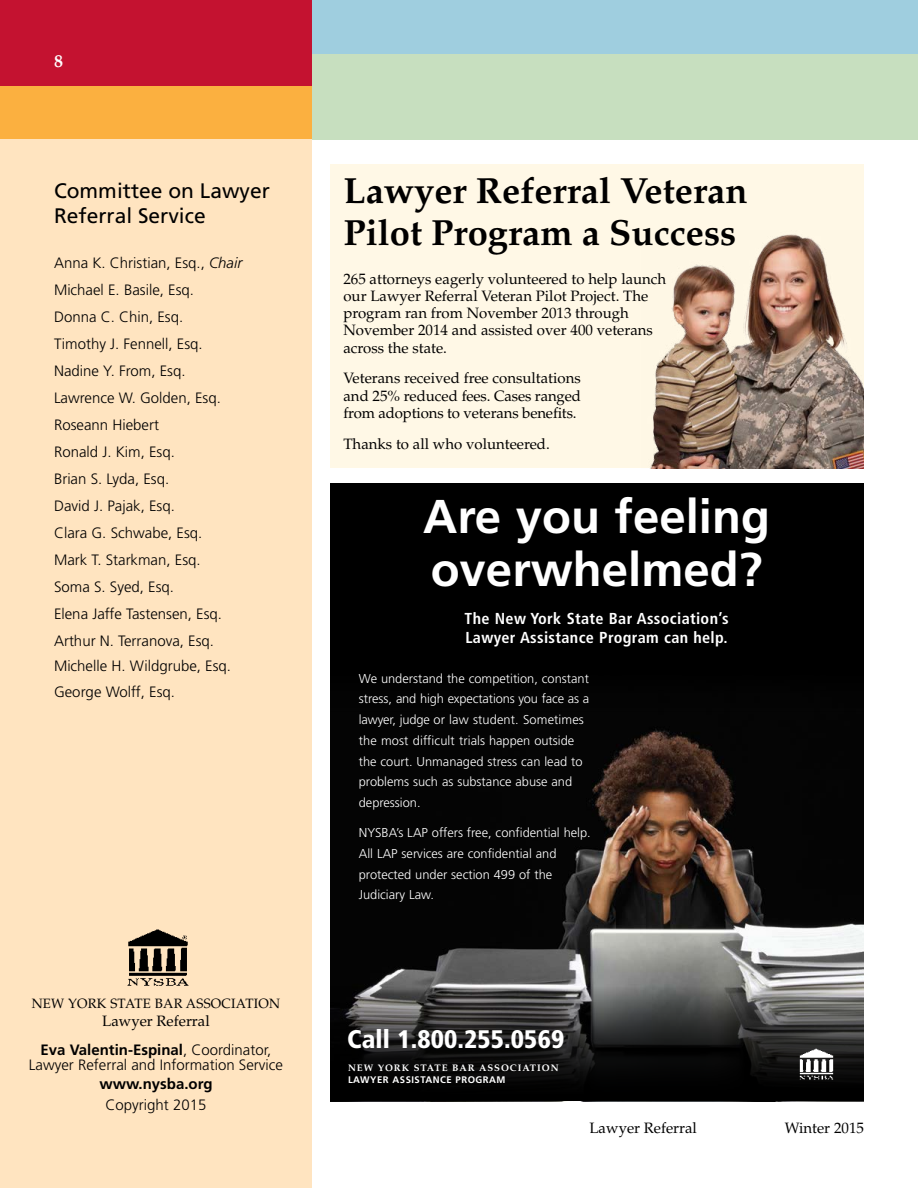
<style>
.page{position:relative;width:918px;height:1188px;background:#fff}
.page>*{position:absolute;margin:0;border:0;box-sizing:border-box;transform-origin:0 0}
.t1{font:700 47.4px/53.2px "Frutiger";color:#fff}
.t2{font:700 36.45px/41.8px "Palatino";color:#000}
.t3{font:900 condensed 25.35px "Frutiger";letter-spacing:.005em;color:#fff}
.t4{font:21px/25.2px "Frutiger";color:#000}
.t5{font:700 18px "Palatino";color:#fff}
.t6{font:700 condensed 15.9px/19px "Frutiger";letter-spacing:.02em;color:#fff}
.t7{font:300 15px/27px "Frutiger";color:#000}
.t8{font:15px/17.2px "Palatino";color:#000}
.t9{font:700 15px "Frutiger";color:#000}
.t10{font:13.5px "Palatino";letter-spacing:.02em;color:#000}
.t11{font:300 12.9px/20.7px "Frutiger";color:#fff}
.t12{font:700 9.6px "Palatino";letter-spacing:.1em;color:#fff}
.t13{font:700 9.6px "Frutiger";letter-spacing:.05em;color:#fff}
.s1{font-style:italic}
.s2{font-weight:700}
</style>
<div class="page">
<div style="left:312px;top:0;width:606px;height:54px;background:#9fcedf"></div>
<div style="left:312px;top:54px;width:606px;height:86px;background:#c7dfbf"></div>
<div style="left:0;top:86px;width:312px;height:54px;background:#fbb040"></div>
<div style="left:0;top:0;width:312px;height:86px;background:#c41230"></div>
<div style="left:0;top:140px;width:312px;height:1048px;background:#ffe4c0"></div>
<img style="left:127px;top:929px;width:62px;height:57px">
<div style="left:330px;top:164px;width:534px;height:304px;background:#fff8e6"></div>
<img style="left:650px;top:234px;width:214px;height:234px">
<img style="left:330px;top:711px;width:533px;height:391px">
<svg style="left:330px;top:983px;width:533px;height:118px;background:#2c2c2b"></svg>
<img style="left:791px;top:1048px;width:51px;height:33px">
<div style="left:330px;top:483px;width:534px;height:228px;background:#000"></div>
<p class="t5" style="left:54px;top:51px;width:10px">8</p>
<h3 class="t4" style="left:54px;top:178px;width:217px">Committee on Lawyer<br>Referral Service</h3>
<p class="t7" style="left:54px;top:249px;width:190px">Anna K. Christian, Esq., <span class="s1">Chair<br></span>Michael E. Basile, Esq.<br>Donna C. Chin, Esq.<br>Timothy J. Fennell, Esq.<br>Nadine Y. From, Esq.<br>Lawrence W. Golden, Esq.<br>Roseann Hiebert<br>Ronald J. Kim, Esq.<br>Brian S. Lyda, Esq.<br>David J. Pajak, Esq.<br>Clara G. Schwabe, Esq.<br>Mark T. Starkman, Esq.<br>Soma S. Syed, Esq.<br>Elena Jaffe Tastensen, Esq.<br>Arthur N. Terranova, Esq.</p>
<p class="t7" style="left:54px;top:654px;width:179px;line-height:25.5px">Michelle H. Wildgrube, Esq.<br>George Wolff, Esq.</p>
<p class="t10" style="left:32px;top:996px;width:250px">NEW YORK STATE BAR ASSOCIATION</p>
<p class="t8" style="left:102px;top:1013px;width:109px">Lawyer Referral</p>
<p class="t7" style="left:29px;top:1042px;width:256px;line-height:15px;text-align:center"><span class="s2">Eva Valentin-Espinal</span>, Coordinator,<br>Lawyer Referral and Information Service</p>
<p class="t9" style="left:99px;top:1075px;width:115px">www.nysba.org</p>
<p class="t7" style="left:106px;top:1092px;width:102px">Copyright 2015</p>
<h2 class="t2" style="left:343px;top:170px;width:406px">Lawyer Referral Veteran<br>Pilot Program a Success</h2>
<p class="t8" style="left:343px;top:270px;width:324px">265 attorneys eagerly volunteered to help launch our Lawyer Referral Veteran Pilot Project. The program ran from November 2013 through November 2014 and assisted over 400 veterans across the state.</p>
<p class="t8" style="left:343px;top:370px;width:239px;text-align:justify">Veterans received free consultations and 25% reduced fees. Cases ranged from adoptions to veterans benefits.</p>
<p class="t8" style="left:343px;top:435px;width:208px">Thanks to all who volunteered.</p>
<h1 class="t1" style="left:423px;top:490px;width:348px">Are you feeling overwhelmed?</h1>
<p class="t6" style="left:465px;top:609px;width:266px">The New York State Bar Association’s<br>Lawyer Assistance Program can help.</p>
<p class="t11" style="left:359px;top:668px;width:232px">We understand the competition, constant stress, and high expectations you face as a lawyer, judge or law student. Sometimes the most difficult trials happen outside the court. Unmanaged stress can lead to problems such as substance abuse and depression.</p>
<p class="t11" style="left:359px;top:823px;width:234px">NYSBA’s LAP offers free, confidential help.<br>All LAP services are confidential and protected under section 499 of the Judiciary Law.</p>
<h3 class="t3" style="left:347px;top:1024px;width:219px">Call 1.800.255.0569</h3>
<p class="t12" style="left:348px;top:1063px;width:212px">NEW YORK STATE BAR ASSOCIATION</p>
<p class="t13" style="left:348px;top:1074px;width:159px">LAWYER ASSISTANCE PROGRAM</p>
<p class="t8" style="left:590px;top:1120px;width:109px">Lawyer Referral</p>
<p class="t8" style="left:785px;top:1120px;width:81px">Winter 2015</p>
</div>
